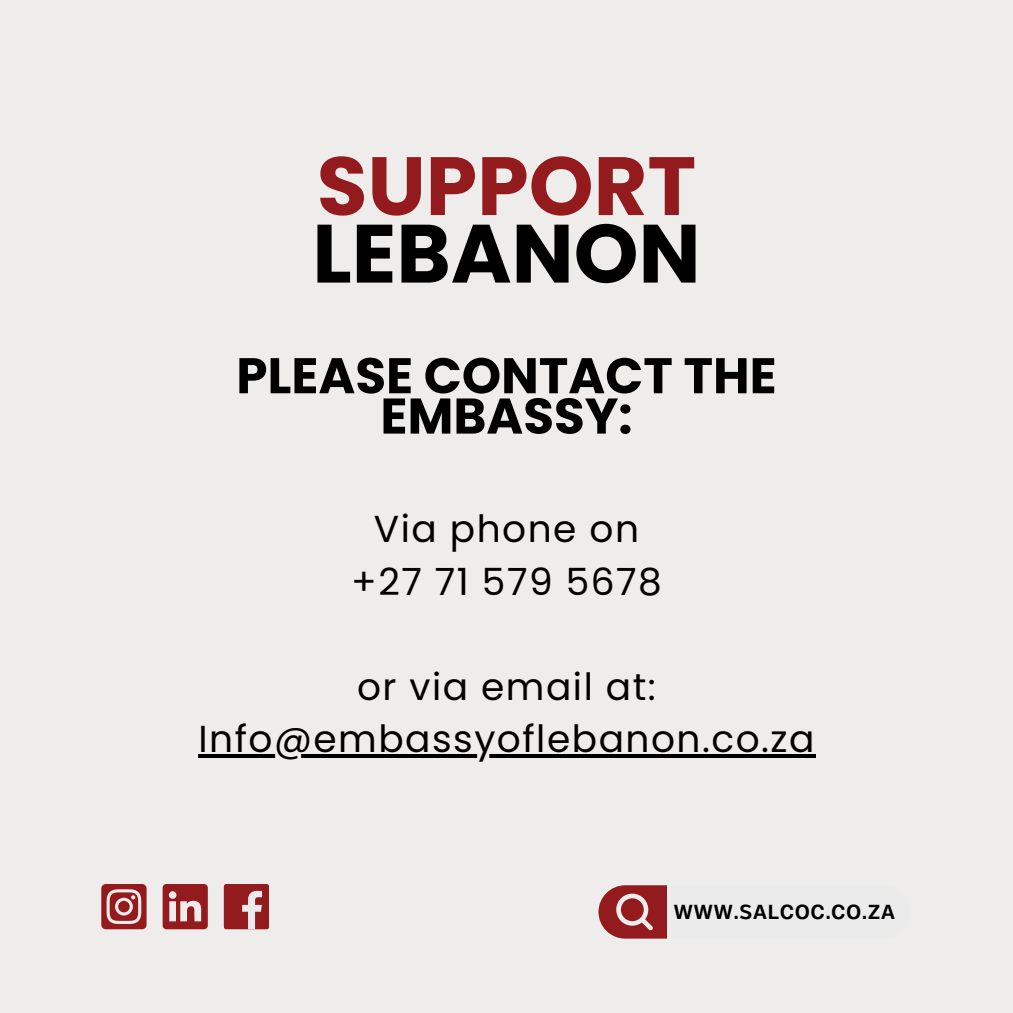
<style>
.page{position:relative;width:1013px;height:1013px;background:#fff}
.page>*{position:absolute;margin:0;border:0;box-sizing:border-box;transform-origin:0 0}
.t1{font:700 82.5px/67.5px "Poppins";color:#941b1d}
.t2{font:700 50px/40.2px "Poppins";color:#000;text-align:center}
.t3{font:37.5px/52.5px "Poppins";letter-spacing:.04em;color:#000;text-align:center}
.t4{font:700 20.25px "Body Text";letter-spacing:.05em;color:#000}
.s1{color:#000}
</style>
<div class="page">
<div style="left:0;top:0;width:1012px;height:1012px;background:#efedeb"></div>
<svg style="left:163px;top:884px;width:45px;height:45px"></svg>
<div style="left:224px;top:884px;width:45px;height:45px;background:#941b1d;border-radius:2px"></div>
<svg style="left:242px;top:890px;width:20px;height:39px"></svg>
<svg style="left:101px;top:884px;width:45px;height:45px"></svg>
<div style="left:598px;top:885px;width:312px;height:53px;background:#ebebeb;border-radius:27px"></div>
<div style="left:598px;top:885px;width:68px;height:53px;background:#941b1d"></div>
<svg style="left:616px;top:893px;width:37px;height:37px"></svg>
<hr style="left:198px;top:754px;width:618px;height:4px;background:#000">
<h2 class="t1" style="left:312px;top:152px;width:390px">SUPPORT<br><span class="s1">LEBANON</span></h2>
<h3 class="t2" style="left:236px;top:355px;width:542px">PLEASE CONTACT THE<br>EMBASSY:</h3>
<h3 class="t3" style="left:351px;top:503px;width:312px">Via phone on +27 71 579 5678</h3>
<p class="t3" style="left:357px;top:660px;width:300px">or via email at:</p>
<p class="t3" style="left:198px;top:713px;width:617px">Info@embassyoflebanon.co.za</p>
<h1 class="t4" style="left:674px;top:900px;width:223px">WWW.SALCOC.CO.ZA</h1>
</div>
